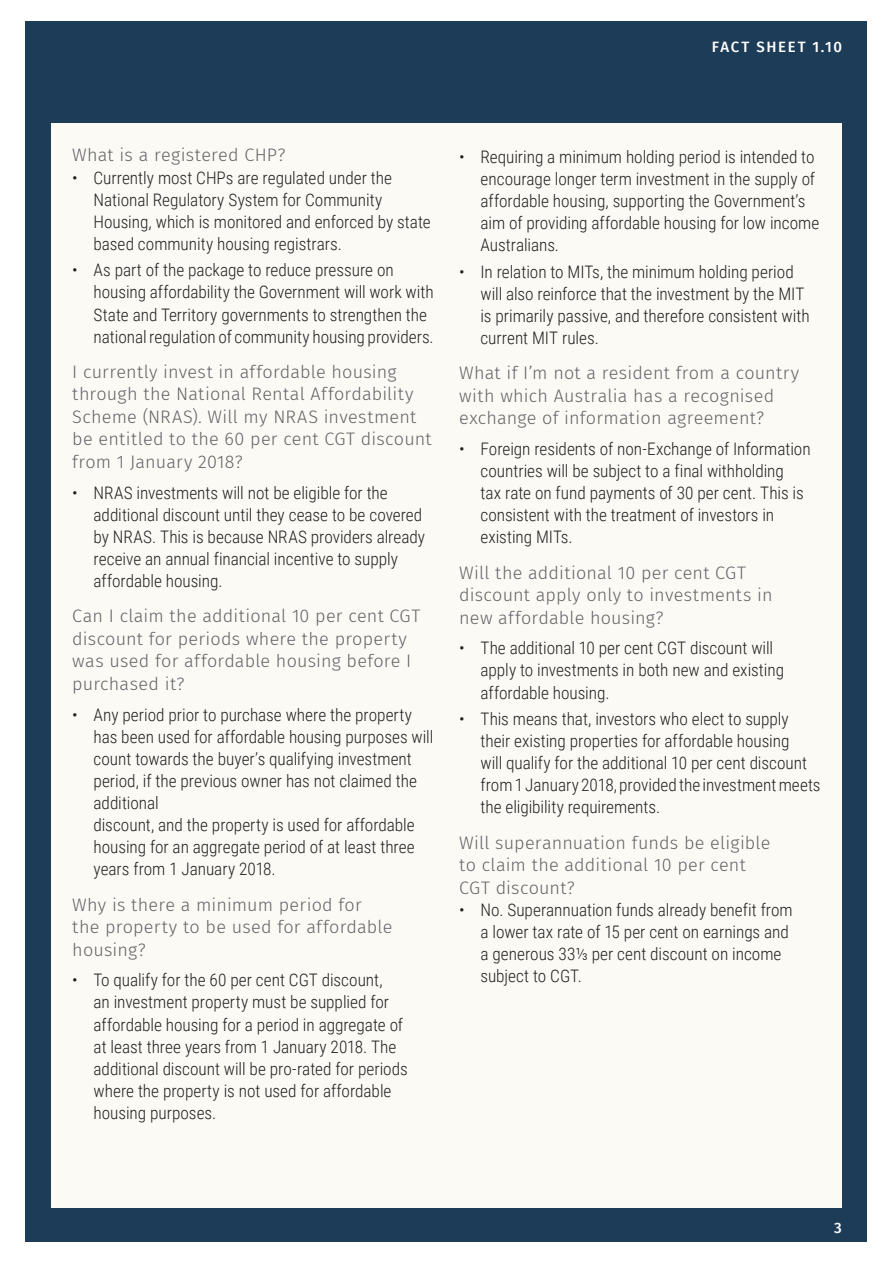
<style>
.page{position:relative;width:893px;height:1263px;background:#fff}
.page>*{position:absolute;margin:0;border:0;box-sizing:border-box;transform-origin:0 0}
.B_H3_fira{font:300 18px/22.5px "Fira Sans";letter-spacing:.01em;color:#636366}
.t1{font:300 17.25px/22.2px "Roboto Condensed";color:#231f20}
.B_Footer_fira{font:500 15px "Fira Sans";letter-spacing:.11em;color:#fff}
</style>
<div class="page">
<div style="left:26px;top:21px;width:841px;height:1221px;background:#1d3c58"></div>
<div style="left:51px;top:123px;width:791px;height:1085px;background:#fbfaf5"></div>
<p class="B_Footer_fira" style="left:712px;top:35px;width:132px">FACT SHEET 1.10</p>
<p class="B_H3_fira" style="left:72px;top:144px;width:215px">What is a registered CHP?</p>
<p class="t1" style="left:94px;top:166px;width:339px;text-indent:-21px">• Currently most CHPs are regulated under the National Regulatory System for Community Housing, which is monitored and enforced by state based community housing registrars.</p>
<p class="t1" style="left:94px;top:258px;width:342px;text-indent:-21px">• As part of the package to reduce pressure on housing affordability the Government will work with State and Territory governments to strengthen the national regulation of community housing providers.</p>
<p class="B_H3_fira" style="left:72px;top:360px;width:361px">I currently invest in affordable housing through the National Rental Affordability Scheme (NRAS). Will my NRAS investment be entitled to the 60 per cent CGT discount from 1 January 2018?</p>
<p class="t1" style="left:94px;top:481px;width:333px;text-indent:-21px">• NRAS investments will not be eligible for the additional discount until they cease to be covered by NRAS. This is because NRAS providers already receive an annual financial incentive to supply affordable housing.</p>
<p class="B_H3_fira" style="left:72px;top:605px;width:349px">Can I claim the additional 10 per cent CGT discount for periods where the property was used for affordable housing before I purchased it?</p>
<p class="t1" style="left:94px;top:703px;width:341px;text-indent:-21px">• Any period prior to purchase where the property has been used for affordable housing purposes will count towards the buyer’s qualifying investment period, if the previous owner has not claimed the additional<br>discount, and the property is used for affordable housing for an aggregate period of at least three years from 1 January 2018.</p>
<p class="B_H3_fira" style="left:72px;top:893px;width:322px">Why is there a minimum period for the property to be used for affordable housing?</p>
<p class="t1" style="left:94px;top:968px;width:316px;text-indent:-21px">• To qualify for the 60 per cent CGT discount,<br>an investment property must be supplied for affordable housing for a period in aggregate of at least three years from 1 January 2018. The additional discount will be pro-rated for periods where the property is not used for affordable housing purposes.</p>
<p class="t1" style="left:480px;top:145px;width:340px;text-indent:-21px">• Requiring a minimum holding period is intended to encourage longer term investment in the supply of affordable housing, supporting the Government’s aim of providing affordable housing for low income Australians.</p>
<p class="t1" style="left:480px;top:260px;width:331px;text-indent:-21px">• In relation to MITs, the minimum holding period will also reinforce that the investment by the MIT is primarily passive, and therefore consistent with current MIT rules.</p>
<p class="B_H3_fira" style="left:459px;top:362px;width:341px">What if I’m not a resident from a country with which Australia has a recognised exchange of information agreement?</p>
<p class="t1" style="left:480px;top:437px;width:332px;text-indent:-21px">• Foreign residents of non-Exchange of Information countries will be subject to a final withholding<br>tax rate on fund payments of 30 per cent. This is consistent with the treatment of investors in existing MITs.</p>
<p class="B_H3_fira" style="left:459px;top:561px;width:315px">Will the additional 10 per cent CGT discount apply only to investments in new affordable housing?</p>
<p class="t1" style="left:480px;top:636px;width:305px;text-indent:-21px">• The additional 10 per cent CGT discount will apply to investments in both new and existing affordable housing.</p>
<p class="t1" style="left:480px;top:707px;width:342px;text-indent:-21px">• This means that, investors who elect to supply their existing properties for affordable housing<br>will qualify for the additional 10 per cent discount from 1 January 2018, provided the investment meets the eligibility requirements.</p>
<p class="B_H3_fira" style="left:459px;top:831px;width:313px">Will superannuation funds be eligible to claim the additional 10 per cent<br>CGT discount?</p>
<p class="t1" style="left:480px;top:898px;width:314px;text-indent:-21px">• No. Superannuation funds already benefit from a lower tax rate of 15 per cent on earnings and a generous 33¹⁄3 per cent discount on income subject to CGT.</p>
<p class="B_Footer_fira" style="left:834px;top:1216px;width:9px">3</p>
</div>
